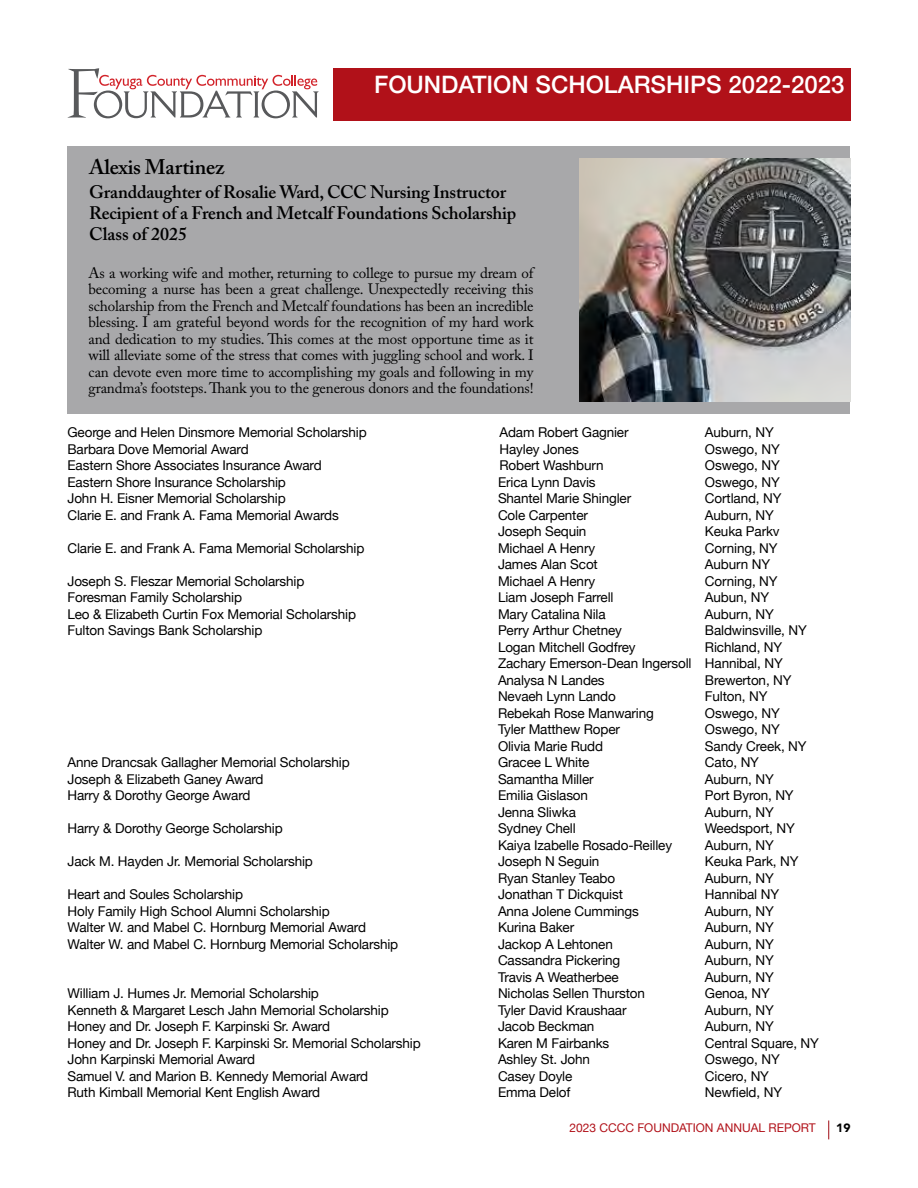
<style>
.page{position:relative;width:918px;height:1188px;background:#fff}
.page>*{position:absolute;margin:0;border:0;box-sizing:border-box;transform-origin:0 0}
.t1{font:500 24px "Helvetica Neue";color:#fff}
.t2{font:600 21px "Adobe Caslon Pro";letter-spacing:-.01em;color:#000}
.t3{font:600 18px/21px "Adobe Caslon Pro";letter-spacing:-.01em;color:#000}
.t4{font:15px/16.5px "Adobe Caslon Pro";letter-spacing:-.01em;color:#000;text-align:justify}
.t5{font:13.5px/16.5px "Helvetica Neue";letter-spacing:-.01em;color:#000;text-align:justify}
.t6{font:12px "Helvetica Neue";color:#b11119}
.t7{font:900 12px "Avenir";color:#000}
</style>
<div class="page">
<div style="left:68px;top:146px;width:782px;height:267px;background:#a8a8aa"></div>
<svg style="left:828px;top:1120px;width:1px;height:19px"></svg>
<svg style="left:68px;top:68px;width:250px;height:50px"></svg>
<div style="left:333px;top:68px;width:517px;height:53px;background:#b11119"></div>
<img style="left:579px;top:158px;width:271px;height:243px">
<p class="t1" style="left:374px;top:65px;width:472px">FOUNDATION SCHOLARSHIPS 2022-2023</p>
<h4 class="t2" style="left:89px;top:154px;width:137px">Alexis Martinez</h4>
<h4 class="t3" style="left:89px;top:181px;width:429px">Granddaughter of Rosalie Ward, CCC Nursing Instructor<br>Recipient of a French and Metcalf Foundations Scholarship<br>Class of 2025</h4>
<p class="t4" style="left:89px;top:264px;width:448px">As a working wife and mother, returning to college to pursue my dream of becoming a nurse has been a great challenge. Unexpectedly receiving this scholarship from the French and Metcalf foundations has been an incredible blessing. I am grateful beyond words for the recognition of my hard work and dedication to my studies. Tis comes at the most opportune time as it will alleviate some of the stress that comes with juggling school and work. I can devote even more time to accomplishing my goals and following in my grandma’s footsteps.Tank you to the generous donors and the foundations!</p>
<p class="t5" style="left:68px;top:425px;width:301px">George and Helen Dinsmore Memorial Scholarship</p>
<p class="t5" style="left:500px;top:425px;width:131px">Adam Robert Gagnier</p>
<p class="t5" style="left:705px;top:425px;width:70px">Auburn, NY</p>
<p class="t5" style="left:68px;top:442px;width:183px">Barbara Dove Memorial Award</p>
<p class="t5" style="left:500px;top:442px;width:81px">Hayley Jones</p>
<p class="t5" style="left:705px;top:442px;width:76px">Oswego, NY</p>
<p class="t5" style="left:68px;top:458px;width:256px">Eastern Shore Associates Insurance Award</p>
<p class="t5" style="left:500px;top:458px;width:106px">Robert Washburn</p>
<p class="t5" style="left:705px;top:458px;width:76px">Oswego, NY</p>
<p class="t5" style="left:68px;top:475px;width:220px">Eastern Shore Insurance Scholarship</p>
<p class="t5" style="left:498px;top:475px;width:99px">Erica Lynn Davis</p>
<p class="t5" style="left:705px;top:475px;width:76px">Oswego, NY</p>
<p class="t5" style="left:68px;top:491px;width:220px">John H. Eisner Memorial Scholarship</p>
<p class="t5" style="left:498px;top:491px;width:135px">Shantel Marie Shingler</p>
<p class="t5" style="left:705px;top:491px;width:78px">Cortland, NY</p>
<p class="t5" style="left:68px;top:508px;width:273px">Clarie E. and Frank A. Fama Memorial Awards</p>
<p class="t5" style="left:498px;top:508px;width:91px">Cole Carpenter</p>
<p class="t5" style="left:705px;top:508px;width:70px">Auburn, NY</p>
<p class="t5" style="left:498px;top:524px;width:90px">Joseph Sequin</p>
<p class="t5" style="left:705px;top:524px;width:76px">Keuka Parkv</p>
<p class="t5" style="left:68px;top:540px;width:298px">Clarie E. and Frank A. Fama Memorial Scholarship</p>
<p class="t5" style="left:498px;top:540px;width:99px">Michael A Henry</p>
<p class="t5" style="left:705px;top:540px;width:74px">Corning, NY</p>
<p class="t5" style="left:498px;top:557px;width:101px">James Alan Scot</p>
<p class="t5" style="left:705px;top:557px;width:67px">Auburn NY</p>
<p class="t5" style="left:68px;top:573px;width:239px">Joseph S. Fleszar Memorial Scholarship</p>
<p class="t5" style="left:498px;top:573px;width:99px">Michael A Henry</p>
<p class="t5" style="left:705px;top:573px;width:74px">Corning, NY</p>
<p class="t5" style="left:68px;top:590px;width:176px">Foresman Family Scholarship</p>
<p class="t5" style="left:498px;top:590px;width:117px">Liam Joseph Farrell</p>
<p class="t5" style="left:705px;top:590px;width:66px">Aubun, NY</p>
<p class="t5" style="left:68px;top:606px;width:290px">Leo &amp; Elizabeth Curtin Fox Memorial Scholarship</p>
<p class="t5" style="left:498px;top:606px;width:109px">Mary Catalina Nila</p>
<p class="t5" style="left:705px;top:606px;width:70px">Auburn, NY</p>
<p class="t5" style="left:68px;top:623px;width:196px">Fulton Savings Bank Scholarship</p>
<p class="t5" style="left:498px;top:623px;width:125px">Perry Arthur Chetney</p>
<p class="t5" style="left:705px;top:623px;width:103px">Baldwinsville, NY</p>
<p class="t5" style="left:498px;top:639px;width:139px">Logan Mitchell Godfrey</p>
<p class="t5" style="left:498px;top:639px;width:286px;text-indent:207px">Richland, NY Zachary Emerson-Dean Ingersoll Hannibal, NY Analysa N Landes</p>
<p class="t5" style="left:705px;top:672px;width:88px">Brewerton, NY</p>
<p class="t5" style="left:498px;top:689px;width:119px">Nevaeh Lynn Lando</p>
<p class="t5" style="left:705px;top:689px;width:64px">Fulton, NY</p>
<p class="t5" style="left:498px;top:705px;width:157px">Rebekah Rose Manwaring</p>
<p class="t5" style="left:705px;top:705px;width:76px">Oswego, NY</p>
<p class="t5" style="left:498px;top:722px;width:124px">Tyler Matthew Roper</p>
<p class="t5" style="left:705px;top:722px;width:76px">Oswego, NY</p>
<p class="t5" style="left:498px;top:738px;width:107px">Olivia Marie Rudd</p>
<p class="t5" style="left:705px;top:738px;width:103px">Sandy Creek, NY</p>
<p class="t5" style="left:68px;top:755px;width:284px">Anne Drancsak Gallagher Memorial Scholarship</p>
<p class="t5" style="left:498px;top:755px;width:93px">Gracee L White</p>
<p class="t5" style="left:705px;top:755px;width:56px">Cato, NY</p>
<p class="t5" style="left:68px;top:771px;width:198px">Joseph &amp; Elizabeth Ganey Award</p>
<p class="t5" style="left:498px;top:771px;width:97px">Samantha Miller</p>
<p class="t5" style="left:705px;top:771px;width:70px">Auburn, NY</p>
<p class="t5" style="left:68px;top:788px;width:184px">Harry &amp; Dorothy George Award</p>
<p class="t5" style="left:498px;top:788px;width:92px">Emilia Gislason</p>
<p class="t5" style="left:705px;top:788px;width:90px">Port Byron, NY</p>
<p class="t5" style="left:498px;top:804px;width:80px">Jenna Sliwka</p>
<p class="t5" style="left:705px;top:804px;width:70px">Auburn, NY</p>
<p class="t5" style="left:68px;top:821px;width:217px">Harry &amp; Dorothy George Scholarship</p>
<p class="t5" style="left:498px;top:821px;width:79px">Sydney Chell</p>
<p class="t5" style="left:705px;top:821px;width:91px">Weedsport, NY</p>
<p class="t5" style="left:498px;top:837px;width:176px">Kaiya Izabelle Rosado-Reilley</p>
<p class="t5" style="left:705px;top:837px;width:70px">Auburn, NY</p>
<p class="t5" style="left:68px;top:854px;width:247px">Jack M. Hayden Jr. Memorial Scholarship</p>
<p class="t5" style="left:498px;top:854px;width:103px">Joseph N Seguin</p>
<p class="t5" style="left:705px;top:854px;width:95px">Keuka Park, NY</p>
<p class="t5" style="left:498px;top:870px;width:119px">Ryan Stanley Teabo</p>
<p class="t5" style="left:705px;top:870px;width:70px">Auburn, NY</p>
<p class="t5" style="left:68px;top:887px;width:177px">Heart and Soules Scholarship</p>
<p class="t5" style="left:498px;top:887px;width:126px">Jonathan T Dickquist</p>
<p class="t5" style="left:705px;top:887px;width:76px">Hannibal NY</p>
<p class="t5" style="left:68px;top:903px;width:264px">Holy Family High School Alumni Scholarship</p>
<p class="t5" style="left:498px;top:903px;width:142px">Anna Jolene Cummings</p>
<p class="t5" style="left:705px;top:903px;width:70px">Auburn, NY</p>
<p class="t5" style="left:68px;top:920px;width:300px">Walter W. and Mabel C. Hornburg Memorial Award</p>
<p class="t5" style="left:498px;top:920px;width:78px">Kurina Baker</p>
<p class="t5" style="left:705px;top:920px;width:70px">Auburn, NY</p>
<p class="t5" style="left:68px;top:936px;width:332px">Walter W. and Mabel C. Hornburg Memorial Scholarship</p>
<p class="t5" style="left:498px;top:936px;width:116px">Jackop A Lehtonen</p>
<p class="t5" style="left:705px;top:936px;width:70px">Auburn, NY</p>
<p class="t5" style="left:498px;top:953px;width:124px">Cassandra Pickering</p>
<p class="t5" style="left:705px;top:953px;width:70px">Auburn, NY</p>
<p class="t5" style="left:498px;top:969px;width:122px">Travis A Weatherbee</p>
<p class="t5" style="left:705px;top:969px;width:70px">Auburn, NY</p>
<p class="t5" style="left:68px;top:986px;width:253px">William J. Humes Jr. Memorial Scholarship</p>
<p class="t5" style="left:498px;top:986px;width:148px">Nicholas Sellen Thurston</p>
<p class="t5" style="left:705px;top:986px;width:66px">Genoa, NY</p>
<p class="t5" style="left:68px;top:1002px;width:323px">Kenneth &amp; Margaret Lesch Jahn Memorial Scholarship</p>
<p class="t5" style="left:498px;top:1002px;width:130px">Tyler David Kraushaar</p>
<p class="t5" style="left:705px;top:1002px;width:70px">Auburn, NY</p>
<p class="t5" style="left:68px;top:1019px;width:264px">Honey and Dr. Joseph F. Karpinski Sr. Award</p>
<p class="t5" style="left:498px;top:1019px;width:98px">Jacob Beckman</p>
<p class="t5" style="left:705px;top:1019px;width:70px">Auburn, NY</p>
<p class="t5" style="left:68px;top:1035px;width:355px">Honey and Dr. Joseph F. Karpinski Sr. Memorial Scholarship</p>
<p class="t5" style="left:498px;top:1035px;width:113px">Karen M Fairbanks</p>
<p class="t5" style="left:705px;top:1035px;width:115px">Central Square, NY</p>
<p class="t5" style="left:68px;top:1052px;width:189px">John Karpinski Memorial Award</p>
<p class="t5" style="left:498px;top:1052px;width:94px">Ashley St. John</p>
<p class="t5" style="left:705px;top:1052px;width:76px">Oswego, NY</p>
<p class="t5" style="left:68px;top:1068px;width:302px">Samuel V. and Marion B. Kennedy Memorial Award</p>
<p class="t5" style="left:498px;top:1068px;width:76px">Casey Doyle</p>
<p class="t5" style="left:705px;top:1068px;width:66px">Cicero, NY</p>
<p class="t5" style="left:68px;top:1085px;width:254px">Ruth Kimball Memorial Kent English Award</p>
<p class="t5" style="left:498px;top:1085px;width:74px">Emma Delof</p>
<p class="t5" style="left:705px;top:1085px;width:79px">Newfield, NY</p>
<p class="t6" style="left:569px;top:1119px;width:248px">2023 CCCC FOUNDATION ANNUAL REPORT</p>
<p class="t7" style="left:836px;top:1117px;width:16px">19</p>
</div>
